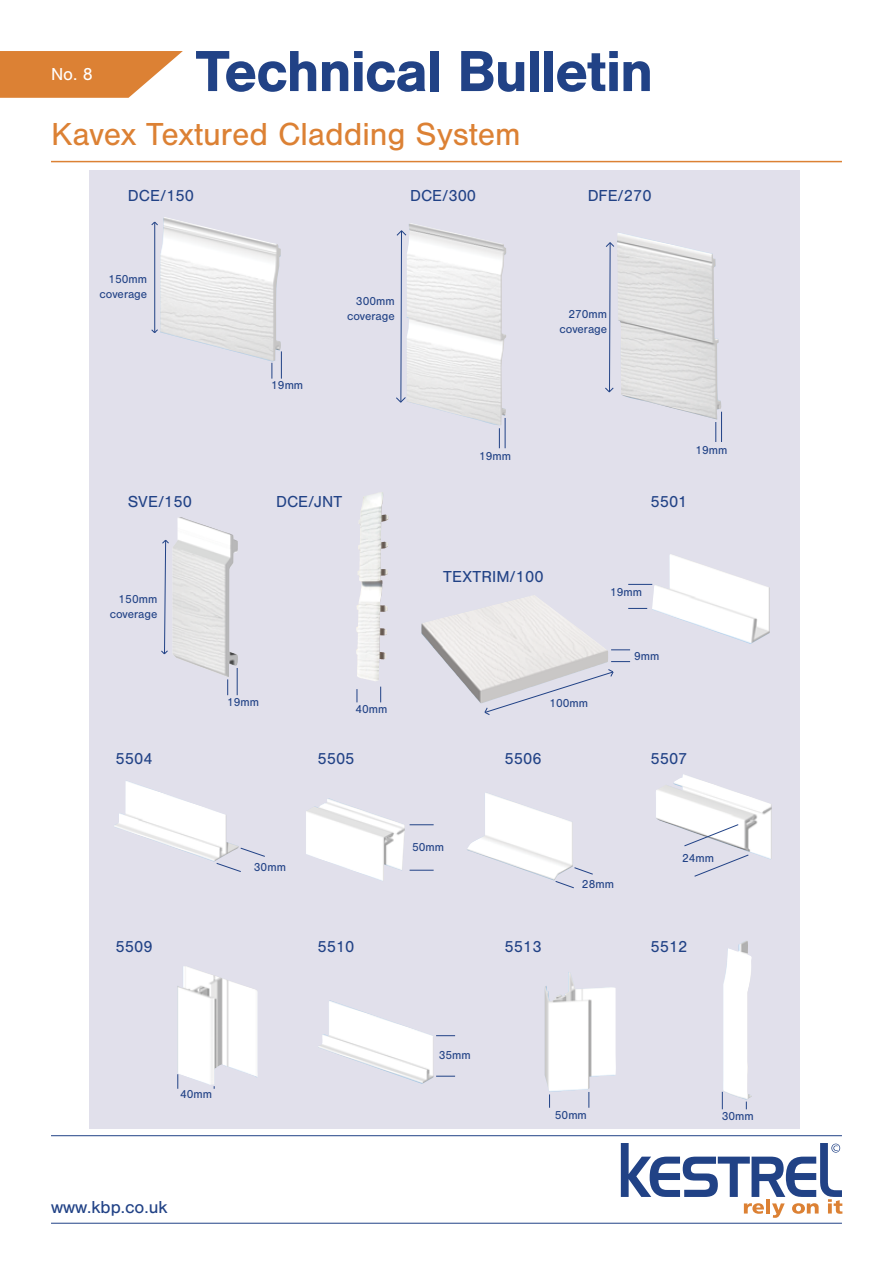
<style>
.page{position:relative;width:893px;height:1263px;background:#fff}
.page>*{position:absolute;margin:0;border:0;box-sizing:border-box;transform-origin:0 0}
.t1{font:700 60px "Nimbus San";letter-spacing:-.03em;color:#214286}
.t2{font:33px "Nimbus San";color:#dc8134}
.t3{font:18px "Nimbus San";color:#214286}
.t4{font:18px "Nimbus San";color:#fff}
.t5{font:16.5px "Nimbus San";color:#214286}
.t6{font:12px/15px "Nimbus San";color:#214286;text-align:right}
</style>
<div class="page">
<svg style="left:0;top:51px;width:183px;height:47px;background:#e19453"></svg>
<svg style="left:621px;top:1143px;width:221px;height:75px"></svg>
<hr style="left:51px;top:1135px;width:791px;height:1px;background:#214286">
<hr style="left:51px;top:161px;width:791px;height:1px;background:#dc8134">
<hr style="left:51px;top:1223px;width:791px;height:1px;background:#214286">
<div style="left:89px;top:170px;width:710px;height:958px;background:#e1e0eb"></div>
<img style="left:617px;top:233px;width:104px;height:186px">
<img style="left:160px;top:217px;width:121px;height:145px">
<img style="left:407px;top:223px;width:99px;height:203px">
<img style="left:652px;top:554px;width:118px;height:90px">
<img style="left:114px;top:781px;width:125px;height:81px">
<img style="left:467px;top:793px;width:106px;height:88px">
<img style="left:306px;top:798px;width:99px;height:83px">
<img style="left:656px;top:774px;width:116px;height:85px">
<img style="left:177px;top:966px;width:81px;height:119px">
<img style="left:318px;top:1000px;width:116px;height:84px">
<img style="left:545px;top:972px;width:71px;height:119px">
<hr style="left:154px;top:222px;width:1px;height:111px;background:#214286">
<svg style="left:151px;top:222px;width:7px;height:3px"></svg>
<svg style="left:151px;top:329px;width:7px;height:4px"></svg>
<svg style="left:161px;top:540px;width:8px;height:114px"></svg>
<svg style="left:396px;top:230px;width:10px;height:173px"></svg>
<svg style="left:605px;top:242px;width:9px;height:150px"></svg>
<svg style="left:485px;top:669px;width:128px;height:46px"></svg>
<svg style="left:272px;top:363px;width:1px;height:16px"></svg>
<svg style="left:281px;top:351px;width:1px;height:28px"></svg>
<svg style="left:227px;top:679px;width:1px;height:16px"></svg>
<svg style="left:237px;top:677px;width:1px;height:18px"></svg>
<svg style="left:628px;top:584px;width:24px;height:1px"></svg>
<svg style="left:410px;top:824px;width:24px;height:1px"></svg>
<svg style="left:410px;top:870px;width:24px;height:1px"></svg>
<svg style="left:628px;top:608px;width:19px;height:1px"></svg>
<svg style="left:611px;top:650px;width:19px;height:1px"></svg>
<svg style="left:611px;top:661px;width:19px;height:1px"></svg>
<svg style="left:436px;top:1035px;width:19px;height:1px"></svg>
<svg style="left:436px;top:1076px;width:19px;height:1px"></svg>
<svg style="left:240px;top:847px;width:25px;height:10px"></svg>
<svg style="left:216px;top:863px;width:25px;height:9px"></svg>
<svg style="left:178px;top:1074px;width:1px;height:15px"></svg>
<svg style="left:549px;top:1094px;width:1px;height:14px"></svg>
<svg style="left:589px;top:1092px;width:1px;height:16px"></svg>
<hr style="left:505px;top:418px;width:1px;height:30px;background:#214286">
<svg style="left:499px;top:428px;width:1px;height:20px"></svg>
<hr style="left:721px;top:412px;width:1px;height:30px;background:#214286">
<svg style="left:715px;top:422px;width:1px;height:20px"></svg>
<svg style="left:684px;top:824px;width:55px;height:22px"></svg>
<svg style="left:694px;top:854px;width:55px;height:23px"></svg>
<img style="left:722px;top:941px;width:30px;height:159px">
<img style="left:173px;top:517px;width:65px;height:160px">
<img style="left:356px;top:492px;width:32px;height:189px">
<svg style="left:357px;top:689px;width:1px;height:13px"></svg>
<svg style="left:380px;top:687px;width:1px;height:15px"></svg>
<img style="left:459px;top:595px;width:149px;height:108px">
<svg style="left:555px;top:881px;width:19px;height:7px"></svg>
<svg style="left:574px;top:867px;width:19px;height:8px"></svg>
<h1 class="t1" style="left:196px;top:47px;width:459px">Technical Bulletin</h1>
<h2 class="t2" style="left:51px;top:123px;width:471px">Kavex Textured Cladding System</h2>
<h3 class="t4" style="left:51px;top:68px;width:43px">No. 8</h3>
<h3 class="t5" style="left:128px;top:190px;width:68px">DCE/150</h3>
<h3 class="t5" style="left:410px;top:190px;width:68px">DCE/300</h3>
<h3 class="t5" style="left:588px;top:190px;width:65px">DFE/270</h3>
<p class="t6" style="left:100px;top:272px;width:49px">150mm coverage</p>
<p class="t6" style="left:271px;top:379px;width:34px">19mm</p>
<p class="t6" style="left:347px;top:294px;width:49px">300mm coverage</p>
<h3 class="t5" style="left:128px;top:496px;width:66px">SVE/150</h3>
<h3 class="t5" style="left:276px;top:496px;width:68px">DCE/JNT</h3>
<p class="t6" style="left:110px;top:592px;width:49px">150mm coverage</p>
<p class="t6" style="left:227px;top:695px;width:34px">19mm</p>
<p class="t6" style="left:356px;top:703px;width:34px">40mm</p>
<h3 class="t5" style="left:116px;top:753px;width:38px">5504</h3>
<h3 class="t5" style="left:318px;top:753px;width:38px">5505</h3>
<p class="t6" style="left:559px;top:307px;width:49px">270mm coverage</p>
<p class="t6" style="left:479px;top:450px;width:34px">19mm</p>
<p class="t6" style="left:695px;top:443px;width:34px">19mm</p>
<h3 class="t5" style="left:650px;top:496px;width:38px">5501</h3>
<h3 class="t5" style="left:443px;top:571px;width:102px">TEXTRIM/100</h3>
<p class="t6" style="left:549px;top:696px;width:40px">100mm</p>
<p class="t6" style="left:610px;top:586px;width:34px">19mm</p>
<p class="t6" style="left:634px;top:649px;width:27px">9mm</p>
<h3 class="t5" style="left:505px;top:753px;width:38px">5506</h3>
<h3 class="t5" style="left:650px;top:753px;width:38px">5507</h3>
<p class="t6" style="left:254px;top:860px;width:34px">30mm</p>
<p class="t6" style="left:412px;top:840px;width:34px">50mm</p>
<p class="t6" style="left:582px;top:877px;width:34px">28mm</p>
<p class="t6" style="left:682px;top:851px;width:34px">24mm</p>
<h3 class="t5" style="left:116px;top:941px;width:38px">5509</h3>
<h3 class="t5" style="left:318px;top:941px;width:38px">5510</h3>
<h3 class="t5" style="left:505px;top:941px;width:38px">5513</h3>
<h3 class="t5" style="left:650px;top:941px;width:38px">5512</h3>
<p class="t6" style="left:180px;top:1087px;width:34px">40mm</p>
<h3 class="t3" style="left:51px;top:1201px;width:118px">www.kbp.co.uk</h3>
<p class="t6" style="left:439px;top:1048px;width:34px">35mm</p>
<p class="t6" style="left:555px;top:1108px;width:34px">50mm</p>
<p class="t6" style="left:722px;top:1109px;width:34px">30mm</p>
</div>
